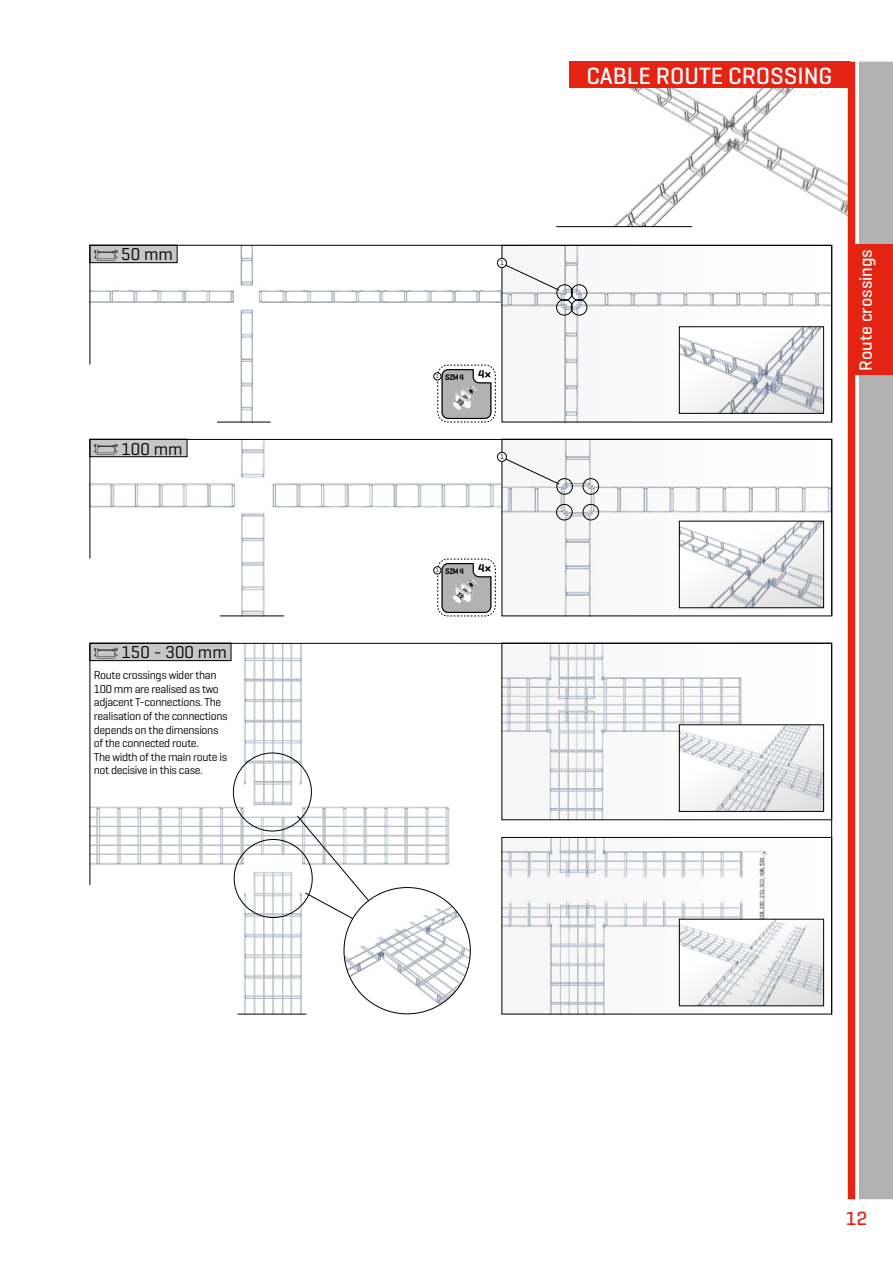
<style>
.page{position:relative;width:893px;height:1263px;background:#fff}
.page>*{position:absolute;margin:0;border:0;box-sizing:border-box;transform-origin:0 0}
.t1{font:500 24px "Geogrotesque";color:#fff}
.t2{font:500 19.5px "Geogrotesque";color:#e42313}
.t3{font:500 18px "Geogrotesque";color:#fff}
.t4{font:17.4px "Geogrotesque";color:#000}
.t5{font:11.7px/13.5px "Geogrotesque";letter-spacing:-.03em;color:#000}
.t6{font:600 8.25px "Geogrotesque";letter-spacing:-.04em;color:#000;scale:.95 1}
.t7{font:7.05px "Geogrotesque";color:#000}
</style>
<div class="page">
<svg style="left:90px;top:245px;width:758px;height:371px"></svg>
<hr style="left:220px;top:616px;width:64px;height:1px;background:#000">
<svg style="left:90px;top:245px;width:742px;height:178px"></svg>
<svg style="left:90px;top:439px;width:742px;height:177px"></svg>
<hr style="left:237px;top:1014px;width:69px;height:1px;background:#000">
<svg style="left:90px;top:643px;width:742px;height:371px"></svg>
<img style="left:613px;top:88px;width:235px;height:139px">
<hr style="left:556px;top:226px;width:136px;height:1px;background:#000">
<svg style="left:855px;top:62px;width:4px;height:1137px"></svg>
<div style="left:848px;top:62px;width:7px;height:1137px;background:#e42313"></div>
<div style="left:859px;top:62px;width:34px;height:1137px;background:#b3b2b2"></div>
<div style="left:569px;top:62px;width:280px;height:26px;background:#e42313"></div>
<div style="left:850px;top:245px;width:43px;height:130px;background:#e42313"></div>
<h3 class="t4" style="left:121px;top:244px;width:53px">50 mm</h3>
<h3 class="t4" style="left:121px;top:438px;width:63px">100 mm</h3>
<h3 class="t4" style="left:121px;top:642px;width:107px">150 - 300 mm</h3>
<p class="t5" style="left:94px;top:668px;width:135px">Route crossings wider than<br>100 mm are realised as two adjacent T-connections. The realisation of the connections depends on the dimensions of the connected route.<br>The width of the main route is not decisive in this case.</p>
<p class="t7" style="left:500px;top:259px;width:5px">1</p>
<p class="t6" style="left:436px;top:372px;width:60px"><sup>1</sup> SZM 4 <sup>4</sup><sup>×</sup></p>
<p class="t7" style="left:500px;top:452px;width:5px">1</p>
<p class="t6" style="left:436px;top:566px;width:60px"><sup>1</sup> SZM 4 <sup>4</sup><sup>×</sup></p>
<h1 class="t1" style="left:586px;top:61px;width:248px">CABLE ROUTE CROSSING</h1>
<h3 class="t3" style="left:854px;top:371px;width:123px;rotate:-90deg">Route crossings</h3>
<h2 class="t2" style="left:846px;top:1206px;width:23px">12</h2>
</div>
